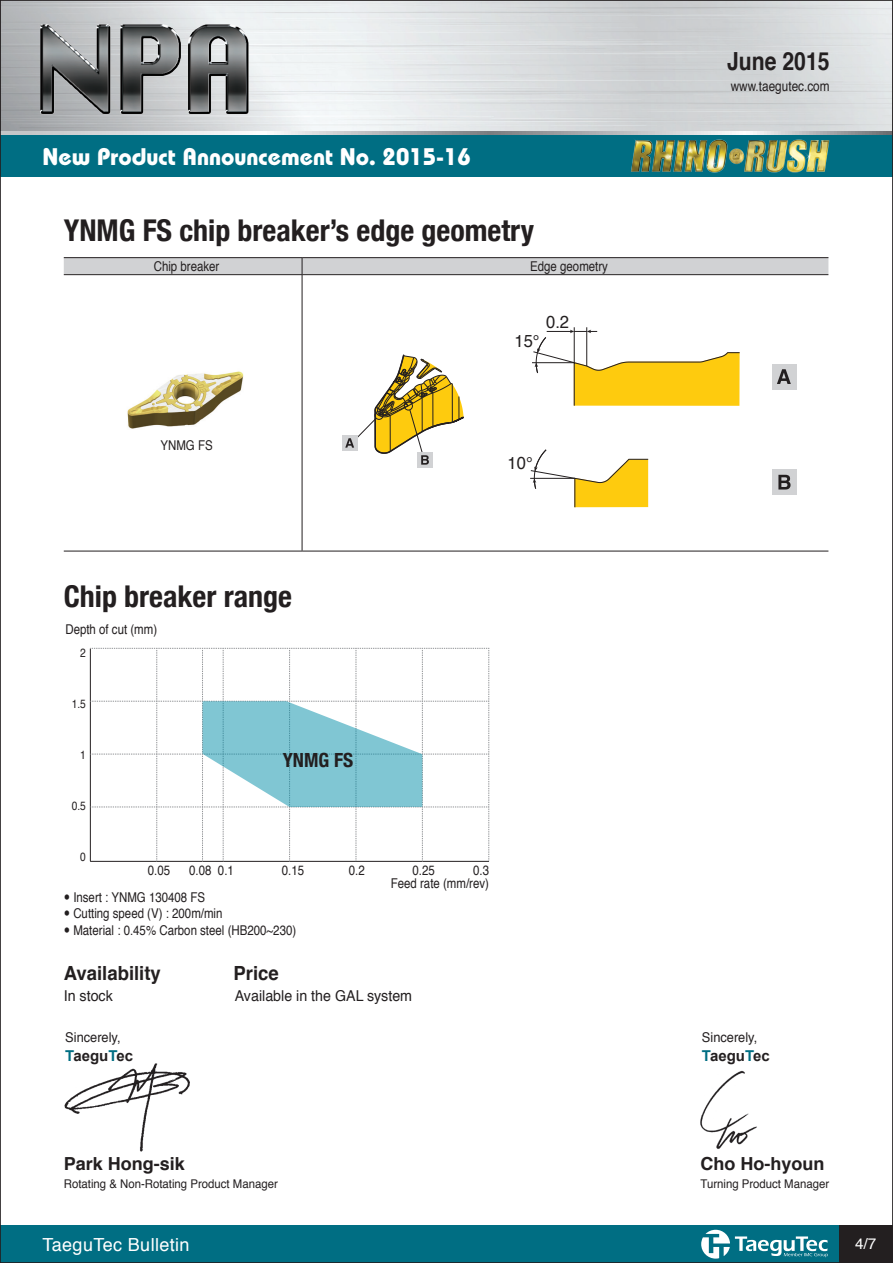
<style>
.page{position:relative;width:893px;height:1263px;background:#fff}
.page>*{position:absolute;margin:0;border:0;box-sizing:border-box;transform-origin:0 0}
.t1{font:700 condensed 30px "Helvetica Neue";color:#231f20}
.t2{font:700 24.9px "Helvetica";color:#231f20;scale:.85 1}
.t3{font:700 24px "Bauhaus";color:#fff}
.t4{font:700 19.5px "Helvetica";color:#231f20;scale:.95 1}
.정규{font:700 condensed 19.5px "Helvetica Neue";color:#231f20}
.t5{font:700 18px "Helvetica";color:#231f20}
.t6{font:18px "Helvetica";letter-spacing:.02em;color:#fff}
.t7{font:17.4px "Helvetica";color:#231f20;scale:.95 1}
.t8{font:15.3px "Helvetica";color:#fff}
.t9{font:15px "Helvetica";color:#231f20;scale:.95 1}
.t10{font:700 15px "Arial";color:#231f20}
.t11{font:13.8px "Helvetica";color:#231f20;scale:.85 1}
.정규-2{font:13.5px "Helvetica";color:#231f20;scale:.85 1}
.정규-3{font:13.5px "Helvetica";color:#231f20;scale:.95 1}
.t12{font:12px "Helvetica";color:#231f20;scale:.95 1}
.t13{font:12px "Helvetica";color:#231f20;scale:.85 1}
.s1{color:#006e83}
</style>
<div class="page">
<div style="left:832px;top:1225px;width:61px;height:38px;background:#231f20"></div>
<div style="left:0;top:1225px;width:839px;height:38px;background:#006e83"></div>
<svg style="left:2px;top:132px;width:889px;height:3px"></svg>
<div style="left:0;top:135px;width:893px;height:42px;background:#006e83"></div>
<img style="left:22px;top:13px;width:267px;height:112px">
<svg style="left:701px;top:1230px;width:127px;height:28px"></svg>
<img style="left:631px;top:139px;width:199px;height:34px">
<hr style="left:64px;top:257px;width:238px;height:1px;background:#231f20">
<hr style="left:302px;top:257px;width:526px;height:1px;background:#231f20">
<hr style="left:64px;top:551px;width:238px;height:1px;background:#231f20">
<hr style="left:302px;top:551px;width:526px;height:1px;background:#231f20">
<div style="left:64px;top:258px;width:764px;height:16px;background:#d1d2d4"></div>
<hr style="left:64px;top:274px;width:238px;height:1px;background:#231f20">
<hr style="left:302px;top:274px;width:526px;height:1px;background:#231f20">
<hr style="left:302px;top:275px;width:1px;height:276px;background:#231f20">
<img style="left:127px;top:371px;width:117px;height:58px">
<svg style="left:90px;top:648px;width:399px;height:214px"></svg>
<img style="left:700px;top:1070px;width:57px;height:79px">
<img style="left:64px;top:1063px;width:126px;height:89px">
<hr style="left:586px;top:327px;width:1px;height:39px;background:#231f20">
<hr style="left:574px;top:327px;width:1px;height:36px;background:#231f20">
<hr style="left:532px;top:362px;width:42px;height:1px;background:#231f20">
<svg style="left:533px;top:330px;width:207px;height:76px"></svg>
<svg style="left:530px;top:449px;width:119px;height:59px"></svg>
<div style="left:772px;top:364px;width:24px;height:25px;background:#d1d2d4"></div>
<svg style="left:777px;top:369px;width:14px;height:15px"></svg>
<div style="left:772px;top:469px;width:24px;height:25px;background:#d1d2d4"></div>
<svg style="left:778px;top:475px;width:12px;height:14px"></svg>
<div style="left:342px;top:435px;width:16px;height:16px;background:#d1d2d4"></div>
<div style="left:417px;top:452px;width:16px;height:16px;background:#d1d2d4"></div>
<svg style="left:345px;top:354px;width:119px;height:111px"></svg>
<h3 class="t3" style="left:43px;top:142px;width:430px">New Product Announcement No. 2015-16</h3>
<p class="t1" style="left:64px;top:213px;width:472px">YNMG FS chip breaker’s edge geometry</p>
<p class="정규-2" style="left:154px;top:256px;width:79px">Chip breaker</p>
<p class="정규-2" style="left:530px;top:256px;width:93px">Edge geometry</p>
<p class="정규-2" style="left:160px;top:435px;width:63px">YNMG FS</p>
<p class="t7" style="left:546px;top:302px;width:26px">0.2</p>
<p class="t7" style="left:546px;top:309px;width:26px">0.2</p>
<p class="t7" style="left:514px;top:321px;width:28px">15°</p>
<p class="t7" style="left:514px;top:327px;width:28px">15°</p>
<p class="t7" style="left:508px;top:449px;width:28px">10°</p>
<p class="t7" style="left:508px;top:455px;width:28px">10°</p>
<p class="t1" style="left:64px;top:578px;width:230px">Chip breaker range</p>
<p class="정규-2" style="left:65px;top:618px;width:110px">Depth of cut (mm)</p>
<p class="t13" style="left:80px;top:644px;width:8px">2</p>
<p class="t13" style="left:72px;top:695px;width:18px">1.5</p>
<p class="t13" style="left:80px;top:746px;width:8px">1</p>
<p class="t13" style="left:72px;top:797px;width:18px">0.5</p>
<p class="t13" style="left:80px;top:848px;width:8px">0</p>
<p class="정규" style="left:283px;top:748px;width:72px">YNMG FS</p>
<p class="정규-2" style="left:148px;top:860px;width:28px">0.05</p>
<p class="정규-2" style="left:189px;top:860px;width:54px">0.08 0.1</p>
<p class="정규-2" style="left:282px;top:860px;width:28px">0.15</p>
<p class="정규-2" style="left:349px;top:860px;width:20px">0.2</p>
<p class="정규-2" style="left:413px;top:860px;width:28px">0.25</p>
<p class="정규-2" style="left:473px;top:860px;width:20px">0.3</p>
<p class="정규-2" style="left:391px;top:872px;width:117px">Feed rate (mm/rev)</p>
<p class="정규-2" style="left:73px;top:886px;width:157px">Insert : YNMG 130408 FS</p>
<p class="정규-2" style="left:73px;top:903px;width:177px">Cutting speed (V) : 200m/min</p>
<p class="정규-2" style="left:73px;top:919px;width:264px">Material : 0.45% Carbon steel (HB200~230)</p>
<p class="t4" style="left:64px;top:957px;width:104px">Availability</p>
<p class="t4" style="left:234px;top:957px;width:49px">Price</p>
<p class="t9" style="left:64px;top:984px;width:53px">In stock</p>
<p class="t9" style="left:235px;top:984px;width:188px">Available in the GAL system</p>
<p class="정규-3" style="left:65px;top:1026px;width:60px">Sincerely,</p>
<p class="t10" style="left:65px;top:1046px;width:69px"><span class="s1">T</span>aegu<span class="s1">T</span>ec</p>
<p class="t5" style="left:64px;top:1149px;width:123px">Park Hong-sik</p>
<p class="t12" style="left:64px;top:1174px;width:227px">Rotating &amp; Non-Rotating Product Manager</p>
<h2 class="t2" style="left:727px;top:41px;width:122px">June 2015</h2>
<p class="t11" style="left:731px;top:75px;width:118px">www.taegutec.com</p>
<p class="정규-3" style="left:702px;top:1026px;width:60px">Sincerely,</p>
<p class="t10" style="left:702px;top:1046px;width:69px"><span class="s1">T</span>aegu<span class="s1">T</span>ec</p>
<p class="t5" style="left:700px;top:1149px;width:125px">Cho Ho-hyoun</p>
<p class="t12" style="left:700px;top:1174px;width:137px">Turning Product Manager</p>
<h3 class="t6" style="left:43px;top:1231px;width:149px">TaeguTec Bulletin</h3>
<p class="t8" style="left:855px;top:1232px;width:23px">4/7</p>
</div>
